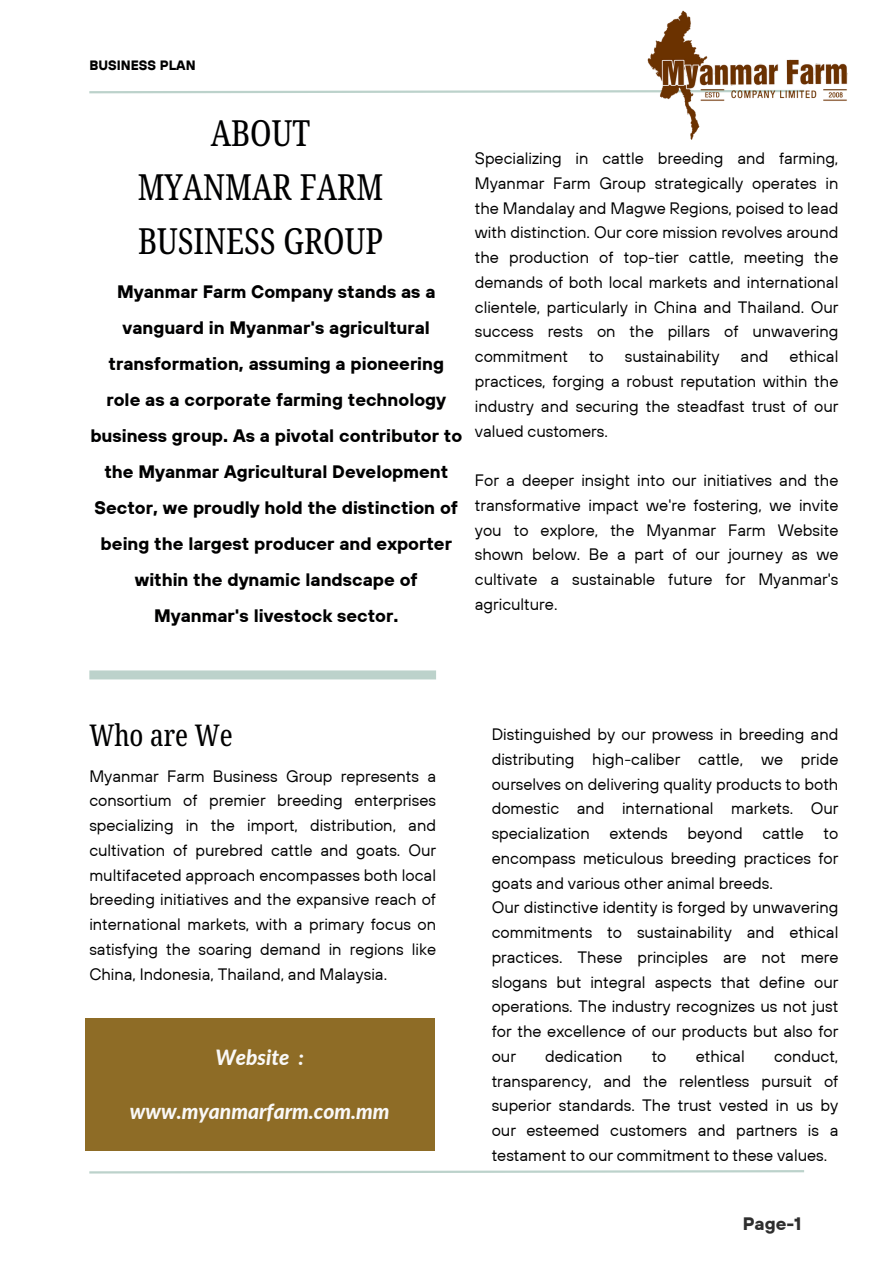
<style>
.page{position:relative;width:893px;height:1264px;background:#fff}
.page>*{position:absolute;margin:0;border:0;box-sizing:border-box;transform-origin:0 0}
.t1{font:extra-condensed 36px/54px "Noto Serif Ethiopic";color:#000001}
.t2{font:extra-condensed 30px "Noto Serif Ethiopic";color:#000001}
.t3{font:italic 800 21px "Lato";color:#f9f8f7}
.t4{font:700 18px/36px "TT Hoves";color:#000001;text-align:center}
.t5{font:700 18px "TT Hoves";color:#2e2e2e}
.t6{font:16.5px/24.8px "TT Hoves";color:#000001;text-align:justify}
.t7{font:16.5px/24.8px "TT Hoves";color:#000;text-align:justify}
.t8{font:700 13.5px "TT Hoves";color:#000001}
</style>
<div class="page">
<div style="left:89px;top:670px;width:347px;height:9px;background:#bcd2cb"></div>
<div style="left:85px;top:1017px;width:349px;height:133px;background:#8e6c26"></div>
<svg style="left:89px;top:90px;width:520px;height:4px"></svg>
<svg style="left:89px;top:1170px;width:715px;height:4px"></svg>
<img style="left:609px;top:10px;width:239px;height:130px">
<p class="t8" style="left:89px;top:57px;width:108px">BUSINESS PLAN</p>
<p class="t1" style="left:211px;top:105px;width:101px">ABOUT</p>
<p class="t1" style="left:138px;top:159px;width:247px">MYANMAR FARM<br>BUSINESS GROUP</p>
<p class="t4" style="left:90px;top:273px;width:373px">Myanmar Farm Company stands as a vanguard in Myanmar's agricultural transformation, assuming a pioneering role as a corporate farming technology business group. As a pivotal contributor to the Myanmar Agricultural Development Sector, we proudly hold the distinction of being the largest producer and exporter within the dynamic landscape of Myanmar's livestock sector.</p>
<p class="t7" style="left:475px;top:146px;width:365px">Specializing in cattle breeding and farming, Myanmar Farm Group strategically operates in the Mandalay and Magwe Regions, poised to lead with distinction. Our core mission revolves around the production of top-tier cattle, meeting the demands of both local markets and international clientele, particularly in China and Thailand. Our success rests on the pillars of unwavering commitment</p>
<p class="t7" style="left:475px;top:344px;width:365px;text-indent:314px">ethical practices, forging a robust reputation within the industry and securing the steadfast trust of our valued customers.</p>
<p class="t7" style="left:475px;top:467px;width:365px">For a deeper insight into our initiatives and the transformative impact we're fostering, we invite you to explore, the Myanmar Farm Website shown below. Be a part of our journey as we cultivate a sustainable future for Myanmar's agriculture.</p>
<p class="t7" style="left:589px;top:344px;width:16px">to</p>
<p class="t7" style="left:624px;top:344px;width:96px">sustainability</p>
<p class="t7" style="left:740px;top:344px;width:29px">and</p>
<p class="t2" style="left:89px;top:713px;width:145px">Who are We</p>
<p class="t6" style="left:89px;top:763px;width:348px">Myanmar Farm Business Group represents a consortium of premier breeding enterprises specializing in the import, distribution, and cultivation of purebred cattle and goats. Our multifaceted approach encompasses both local breeding initiatives and the expansive reach of international markets, with a primary focus on satisfying the soaring demand in regions like China, Indonesia, Thailand, and Malaysia.</p>
<p class="t3" style="left:215px;top:1044px;width:90px">Website :</p>
<p class="t3" style="left:130px;top:1098px;width:261px">www.myanmarfarm.com.mm</p>
<p class="t6" style="left:491px;top:721px;width:348px">Distinguished by our prowess in breeding and distributing high-caliber cattle, we pride ourselves on delivering quality products to both domestic and international markets. Our specialization extends beyond cattle to encompass meticulous breeding practices for goats and various other animal breeds.</p>
<p class="t6" style="left:491px;top:894px;width:348px">Our distinctive identity is forged by unwavering commitments to sustainability and ethical practices. These principles are not mere slogans but integral aspects that define our operations. The industry recognizes us not just for the excellence of our products but also for our</p>
<p class="t6" style="left:491px;top:1043px;width:348px;text-indent:282px">conduct, transparency, and the relentless pursuit of superior standards. The trust vested in us by our esteemed customers and partners is a testament to our commitment to these values.</p>
<p class="t6" style="left:545px;top:1043px;width:79px">dedication</p>
<p class="t6" style="left:651px;top:1043px;width:16px">to</p>
<p class="t6" style="left:695px;top:1043px;width:50px">ethical</p>
<p class="t5" style="left:742px;top:1212px;width:60px">Page-1</p>
</div>
